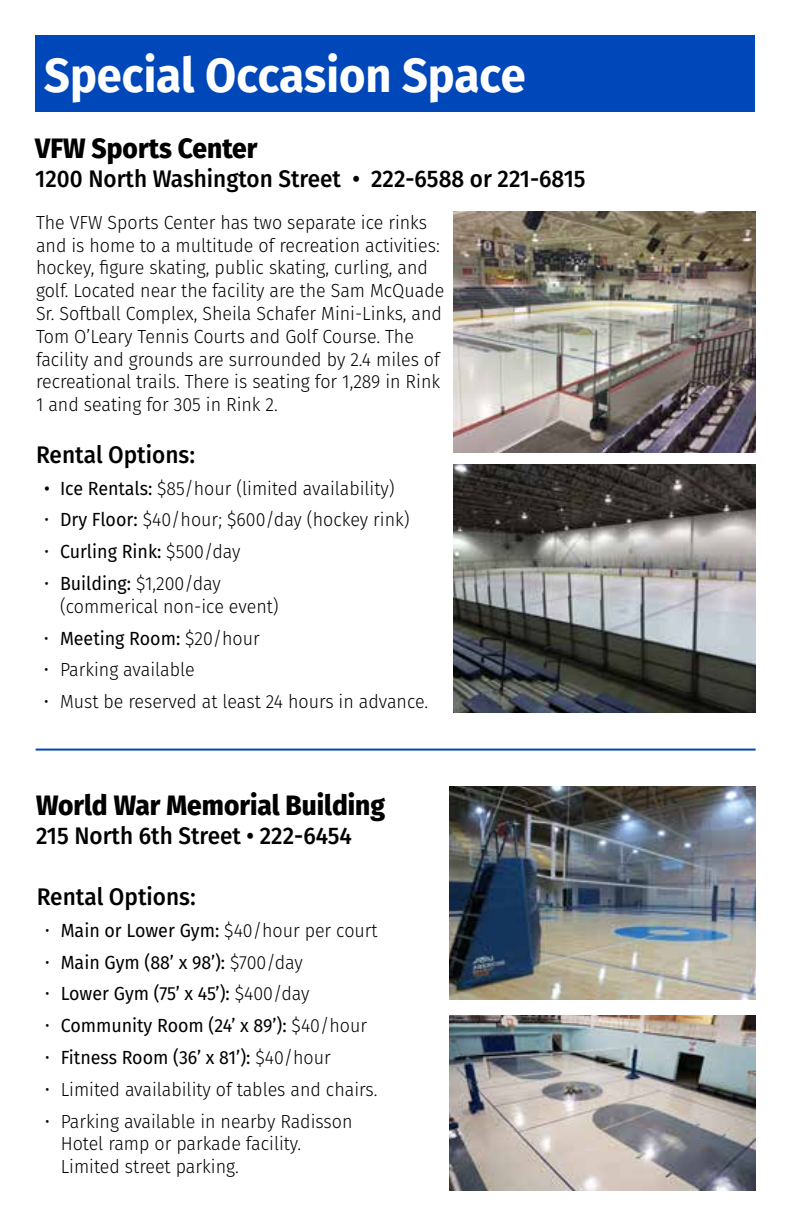
<style>
.page{position:relative;width:792px;height:1224px;background:#fff}
.page>*{position:absolute;margin:0;border:0;box-sizing:border-box;transform-origin:0 0}
.t1{font:700 48px "Fira Sans OT";color:#fff;scale:.94 1}
.t2{font:800 28px "Fira Sans";color:#000;scale:.94 1}
.t3{font:500 24px "Fira Sans";color:#000;scale:.94 1}
.t4{font:24px "Fira Sans OT Medium";color:#000;scale:.94 1}
.t5{font:300 19px/22.8px "Fira Sans";color:#000;scale:.94 1}
.t6{font:19px "Fira Sans";color:#000;scale:.94 1}
.s1{font-weight:400}
.s2{font-weight:300}
</style>
<div class="page">
<img style="left:454px;top:465px;width:302px;height:248px">
<img style="left:454px;top:211px;width:302px;height:242px">
<img style="left:449px;top:786px;width:306px;height:213px">
<img style="left:449px;top:1015px;width:306px;height:175px">
<div style="left:35px;top:36px;width:720px;height:76px;background:#0047ba"></div>
<hr style="left:36px;top:749px;width:720px;height:2px;background:#0047ba">
<h1 class="t1" style="left:44px;top:42px;width:514px">Special Occasion Space</h1>
<h2 class="t2" style="left:35px;top:124px;width:238px">VFW Sports Center</h2>
<p class="t3" style="left:35px;top:159px;width:587px">1200 North Washington Street • 222-6588 or 221-6815</p>
<p class="t5" style="left:36px;top:211px;width:436px">The VFW Sports Center has two separate ice rinks and is home to a multitude of recreation activities: hockey, figure skating, public skating, curling, and golf. Located near the facility are the Sam McQuade Sr. Softball Complex, Sheila Schafer Mini-Links, and Tom O’Leary Tennis Courts and Golf Course. The facility and grounds are surrounded by 2.4 miles of recreational trails. There is seating for 1,289 in Rink 1 and seating for 305 in Rink 2.</p>
<p class="t4" style="left:36px;top:438px;width:171px">Rental Options:</p>
<p class="t5" style="left:44px;top:476px;width:375px"><span class="s1">• Ice Rentals:</span> $85/hour (limited availability)</p>
<p class="t5" style="left:44px;top:508px;width:391px">• <span class="s1">Dry Floor:</span> $40/hour; $600/day (hockey rink)</p>
<p class="t6" style="left:44px;top:537px;width:211px"><span class="s2">•</span> Curling Rink: <span class="s2">$500/day</span></p>
<p class="t5" style="left:60px;top:572px;width:234px;text-indent:-16px">• <span class="s1">Building:</span> $1,200/day (commerical non-ice event)</p>
<p class="t6" style="left:44px;top:624px;width:231px"><span class="s2">•</span> Meeting Room: <span class="s2">$20/hour</span></p>
<p class="t5" style="left:44px;top:658px;width:162px">• Parking available</p>
<p class="t5" style="left:44px;top:690px;width:410px">• Must be reserved at least 24 hours in advance.</p>
<h2 class="t2" style="left:36px;top:781px;width:373px">World War Memorial Building</h2>
<p class="t3" style="left:36px;top:816px;width:338px">215 North 6th Street • 222-6454</p>
<p class="t4" style="left:37px;top:880px;width:171px">Rental Options:</p>
<p class="t5" style="left:45px;top:919px;width:356px">• <span class="s1">Main or Lower Gym:</span> $40/hour per court</p>
<p class="t6" style="left:45px;top:948px;width:276px"><span class="s2">•</span> Main Gym (88’ x 98’): <span class="s2">$700/day</span></p>
<p class="t6" style="left:45px;top:979px;width:283px"><span class="s2">•</span> Lower Gym (75’ x 45’): <span class="s2">$400/day</span></p>
<p class="t6" style="left:45px;top:1011px;width:344px"><span class="s2">•</span> Community Room (24’ x 89’): <span class="s2">$40/hour</span></p>
<p class="t6" style="left:45px;top:1043px;width:306px"><span class="s2">•</span> Fitness Room (36’ x 81’): <span class="s2">$40/hour</span></p>
<p class="t5" style="left:45px;top:1078px;width:356px">• Limited availability of tables and chairs.</p>
<p class="t5" style="left:61px;top:1110px;width:312px;text-indent:-16px">• Parking available in nearby Radisson<br>Hotel ramp or parkade facility.<br>Limited street parking.</p>
</div>
